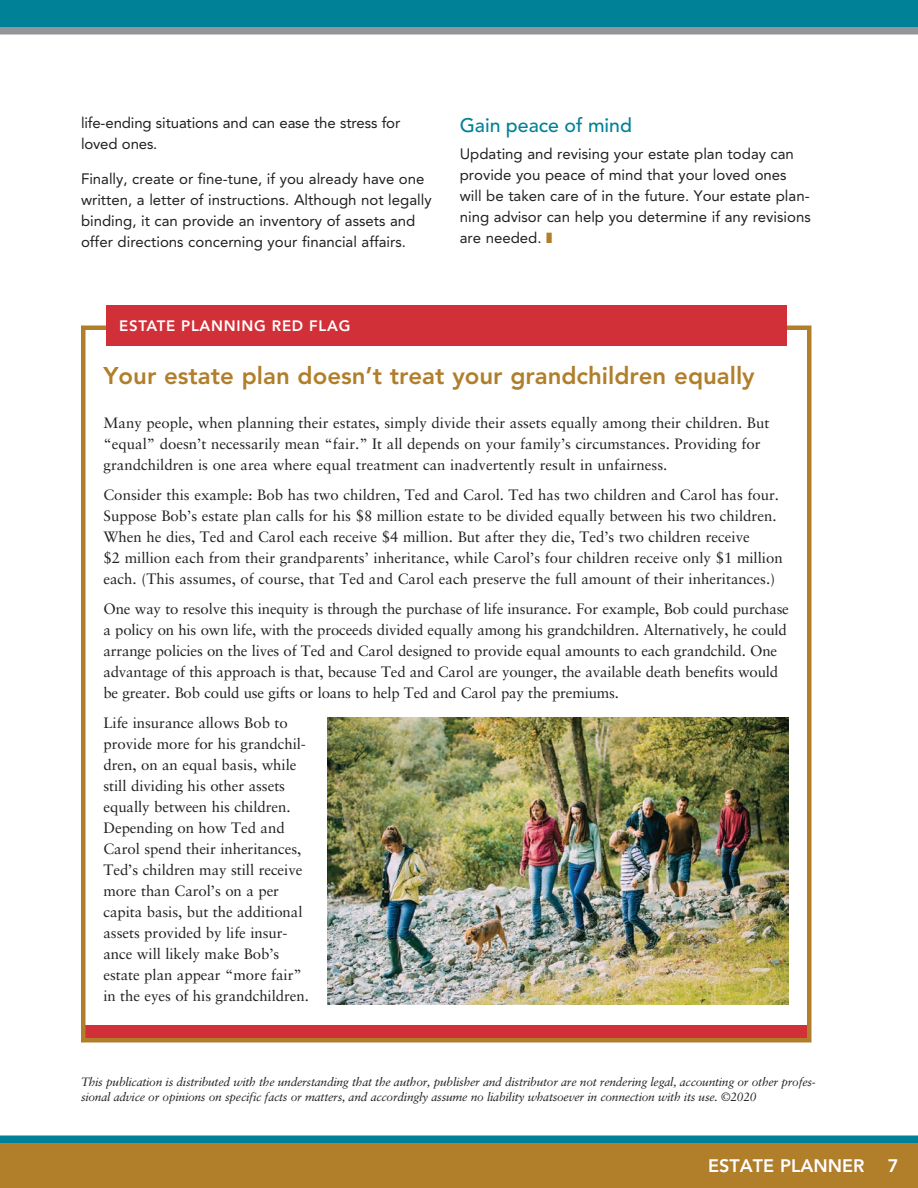
<style>
.page{position:relative;width:918px;height:1188px;background:#fff}
.page>*{position:absolute;margin:0;border:0;box-sizing:border-box;transform-origin:0 0}
.t1{font:800 24px "Avenir LT Std";color:#b17e2a}
.t2{font:500 19.5px "Avenir LT Std";color:#008198}
.t3{font:800 18px "Avenir LT Std";color:#fff}
.t4{font:15px/21px "Sabon LT Std";letter-spacing:-.005em;color:#231f20}
.t5{font:15px/21px "Avenir LT Std";color:#231f20}
.t6{font:800 15px "Avenir LT Std";letter-spacing:.05em;color:#fff}
.t7{font:italic 12px/15px "Sabon LT Std";letter-spacing:-.02em;color:#231f20}
.s1{color:#b17e2a}
</style>
<div class="page">
<div style="left:0;top:0;width:918px;height:27px;background:#008198"></div>
<div style="left:0;top:27px;width:918px;height:7px;background:#939598"></div>
<div style="left:0;top:1136px;width:918px;height:7px;background:#008198"></div>
<div style="left:0;top:1143px;width:918px;height:45px;background:#b17e2a"></div>
<div style="left:81px;top:1025px;width:730px;height:14px;background:#d23038"></div>
<div style="left:81px;top:326px;width:731px;height:716px;border:4px solid #b17e2a"></div>
<div style="left:106px;top:305px;width:681px;height:41px;background:#d23038"></div>
<img style="left:327px;top:717px;width:462px;height:288px">
<p class="t5" style="left:81px;top:113px;width:321px">life-ending situations and can ease the stress for loved ones.</p>
<p class="t5" style="left:81px;top:168px;width:352px">Finally, create or fine-tune, if you already have one written, a letter of instructions. Although not legally binding, it can provide an inventory of assets and offer directions concerning your financial affairs.</p>
<p class="t6" style="left:119px;top:317px;width:233px">ESTATE PLANNING RED FLAG</p>
<h2 class="t2" style="left:460px;top:114px;width:174px">Gain peace of mind</h2>
<p class="t5" style="left:460px;top:143px;width:353px">Updating and revising your estate plan today can provide you peace of mind that your loved ones will be taken care of in the future. Your estate plan&shy;ning advisor can help you determine if any revisions are needed. <span class="s1">❚</span></p>
<h1 class="t1" style="left:104px;top:362px;width:653px">Your estate plan doesn’t treat your grandchildren equally</h1>
<p class="t4" style="left:104px;top:412px;width:667px">Many people, when planning their estates, simply divide their assets equally among their children. But “equal” doesn’t necessarily mean “fair.” It all depends on your family’s circumstances. Providing for grandchildren is one area where equal treatment can inadvertently result in unfairness.</p>
<p class="t4" style="left:104px;top:484px;width:681px">Consider this example: Bob has two children, Ted and Carol. Ted has two children and Carol has four.<br>Suppose Bob’s estate plan calls for his $8 million estate to be divided equally between his two children.<br>When he dies, Ted and Carol each receive $4 million. But after they die, Ted’s two children receive<br>$2 million each from their grandparents’ inheritance, while Carol’s four children receive only $1 million each. (This assumes, of course, that Ted and Carol each preserve the full amount of their inheritances.)</p>
<p class="t4" style="left:104px;top:598px;width:687px">One way to resolve this inequity is through the purchase of life insurance. For example, Bob could purchase a policy on his own life, with the proceeds divided equally among his grandchildren. Alternatively, he could arrange policies on the lives of Ted and Carol designed to provide equal amounts to each grandchild. One advantage of this approach is that, because Ted and Carol are younger, the available death benefits would be greater. Bob could use gifts or loans to help Ted and Carol pay the premiums.</p>
<p class="t4" style="left:104px;top:712px;width:207px">Life insurance allows Bob to provide more for his grandchil&shy;dren, on an equal basis, while still dividing his other assets equally between his children.<br>Depending on how Ted and<br>Carol spend their inheritances,<br>Ted’s children may still receive more than Carol’s on a per capita basis, but the additional assets provided by life insur&shy;ance will likely make Bob’s estate plan appear “more fair” in the eyes of his grandchildren.</p>
<p class="t7" style="left:81px;top:1074px;width:736px">This publication is distributed with the understanding that the author, publisher and distributor are not rendering legal, accounting or other profes&shy;sional advice or opinions on specific facts or matters, and accordingly assume no liability whatsoever in connection with its use. ©2020</p>
<p class="t3" style="left:708px;top:1155px;width:158px">ESTATE PLANNER</p>
<p class="t3" style="left:888px;top:1155px;width:12px">7</p>
</div>
